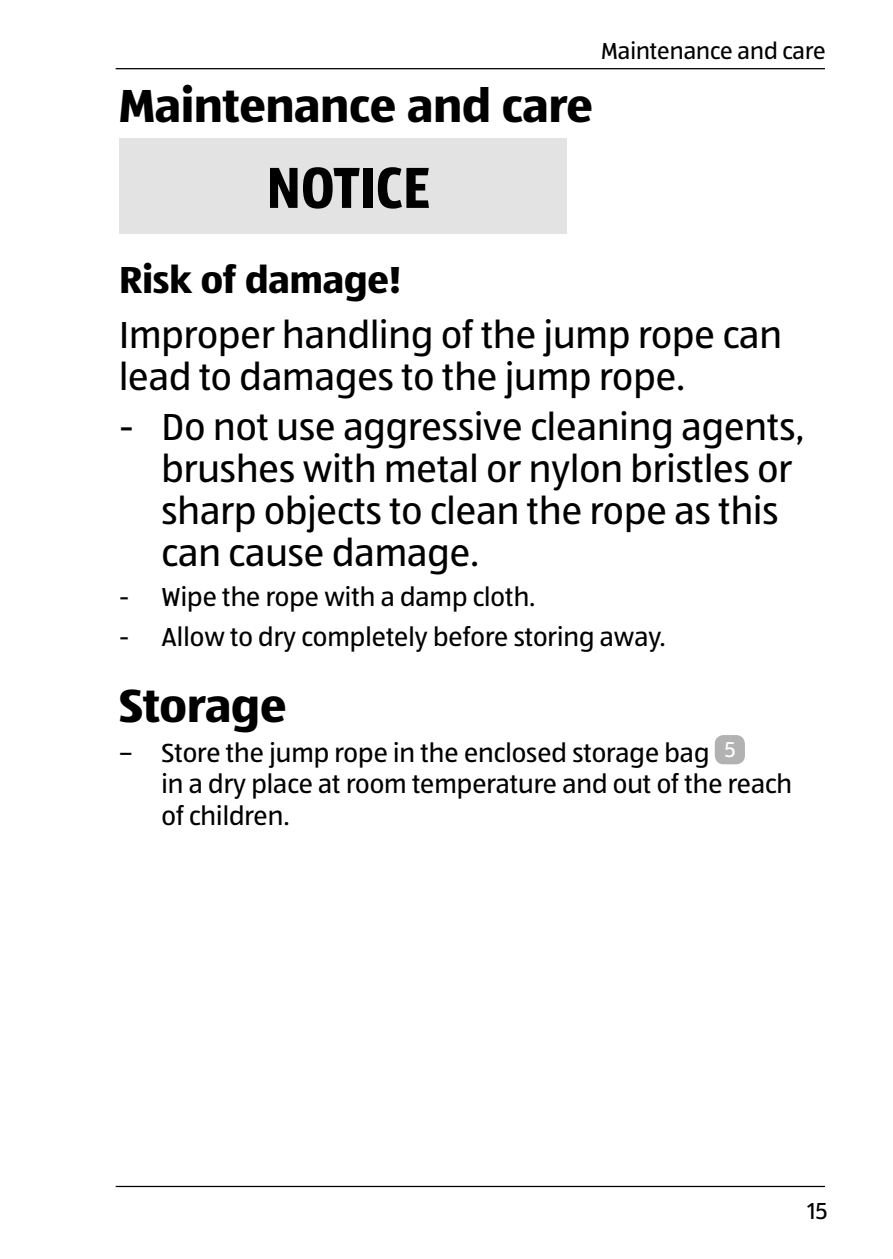
<style>
.page{position:relative;width:893px;height:1259px;background:#fff}
.page>*{position:absolute;margin:0;border:0;box-sizing:border-box;transform-origin:0 0}
.t1{font:700 60px "ALDISUEDOT";color:#000;scale:.9 1}
.t2{font:700 48px "ALDISUEDOT";color:#000}
.t3{font:39px/41.7px "ALDISUEDOT";color:#000}
.t4{font:700 39px "ALDISUEDOT";color:#000}
.t5{font:27px/31.5px "ALDISUEDOT";color:#000}
.t6{font:24px "ALDISUEDOT";color:#000}
</style>
<div class="page">
<hr style="left:116px;top:1185px;width:709px;height:2px;background:#000">
<hr style="left:116px;top:68px;width:709px;height:1px;background:#000">
<div style="left:119px;top:138px;width:447px;height:96px;background:#e3e3e3"></div>
<div style="left:715px;top:735px;width:30px;height:29px;background:#b3b2b2;border-radius:9px"></div>
<p class="t2" style="left:119px;top:73px;width:475px">Maintenance and care</p>
<p class="t6" style="left:601px;top:36px;width:226px">Maintenance and care</p>
<h1 class="t1" style="left:267px;top:147px;width:183px">NOTICE</h1>
<p class="t4" style="left:119px;top:254px;width:284px">Risk of damage!</p>
<p class="t3" style="left:119px;top:313px;width:664px">Improper handling of the jump rope can lead to damages to the jump rope.</p>
<p class="t3" style="left:162px;top:405px;width:644px;text-indent:-43px">- Do not use aggressive cleaning agents, brushes with metal or nylon bristles or sharp objects to clean the rope as this can cause damage.</p>
<p class="t5" style="left:119px;top:580px;width:418px">- Wipe the rope with a damp cloth.</p>
<p class="t5" style="left:119px;top:620px;width:548px">- Allow to dry completely before storing away.</p>
<p class="t2" style="left:119px;top:673px;width:169px">Storage</p>
<p class="t5" style="left:162px;top:736px;width:632px;text-indent:-43px">– Store the jump rope in the enclosed storage bag <sup>5<br></sup>in a dry place at room temperature and out of the reach of children.</p>
<p class="t6" style="left:807px;top:1195px;width:22px">15</p>
</div>
